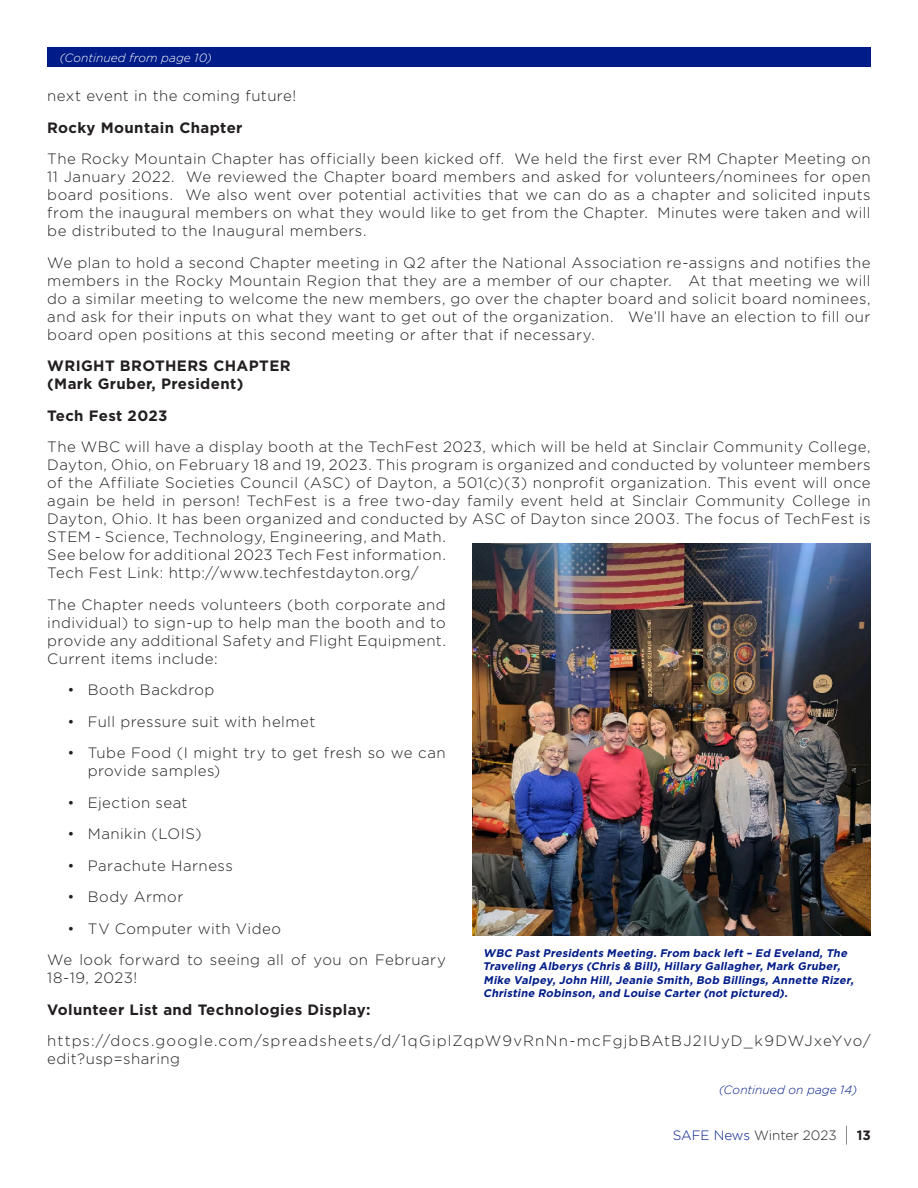
<style>
.page{position:relative;width:918px;height:1188px;background:#fff}
.page>*{position:absolute;margin:0;border:0;box-sizing:border-box;transform-origin:0 0}
.t1{font:300 15px/18px "Gotham";letter-spacing:.03em;color:#231f20;text-align:justify}
.t2{font:700 15px/18px "Gotham";letter-spacing:.025em;color:#231f20}
.t3{font:300 15px/18px "Gotham";letter-spacing:.07em;color:#231f20}
.t4{font:300 13.5px "Gotham";color:#231f20}
.BodyText{font:italic 300 12px "Gotham";letter-spacing:.005em;color:#fff}
.BodyText-2{font:italic 300 12px "Gotham";letter-spacing:.005em;color:#001c88}
.BodyText-3{font:italic 700 11.1px/13.2px "Gotham";color:#001c88}
.s1{color:#001c88}
.s2{font-size:20.25px}
.s3{font-weight:700}
</style>
<div class="page">
<div style="left:47px;top:47px;width:824px;height:20px;background:#001c88"></div>
<img style="left:473px;top:544px;width:398px;height:391px">
<p class="BodyText" style="left:60px;top:50px;width:154px">(Continued from page 10)</p>
<p class="t1" style="left:47px;top:87px;width:251px">next event in the coming future!</p>
<p class="t2" style="left:47px;top:118px;width:197px">Rocky Mountain Chapter</p>
<p class="t1" style="left:47px;top:150px;width:825px">The Rocky Mountain Chapter has officially been kicked off. We held the first ever RM Chapter Meeting on 11 January 2022. We reviewed the Chapter board members and asked for volunteers/nominees for open board positions. We also went over potential activities that we can do as a chapter and solicited inputs from the inaugural members on what they would like to get from the Chapter. Minutes were taken and will be distributed to the Inaugural members.</p>
<p class="t1" style="left:47px;top:254px;width:825px">We plan to hold a second Chapter meeting in Q2 after the National Association re-assigns and notifies the members in the Rocky Mountain Region that they are a member of our chapter. At that meeting we will do a similar meeting to welcome the new members, go over the chapter board and solicit board nominees, and ask for their inputs on what they want to get out of the organization. We’ll have an election to fill our board open positions at this second meeting or after that if necessary.</p>
<p class="t2" style="left:47px;top:357px;width:245px">WRIGHT BROTHERS CHAPTER (Mark Gruber, President)</p>
<p class="t2" style="left:47px;top:406px;width:122px">Tech Fest 2023</p>
<p class="t1" style="left:47px;top:438px;width:825px;text-align:left">The WBC will have a display booth at the TechFest 2023, which will be held at Sinclair Community College, Dayton, Ohio, on February 18 and 19, 2023. This program is organized and conducted by volunteer members of the Affiliate Societies Council (ASC) of Dayton, a 501(c)(3) nonprofit organization. This event will once again be held in person! TechFest is a free two-day family event held at Sinclair Community College in Dayton, Ohio. It has been organized and conducted by ASC of Dayton since 2003. The focus of TechFest is STEM - Science, Technology, Engineering, and Math.<br>See below for additional 2023 Tech Fest information.<br>Tech Fest Link: http://www.techfestdayton.org/</p>
<p class="t1" style="left:47px;top:596px;width:400px">The Chapter needs volunteers (both corporate and individual) to sign-up to help man the booth and to provide any additional Safety and Flight Equipment.<br>Current items include:</p>
<p class="t1" style="left:68px;top:681px;width:148px">• Booth Backdrop</p>
<p class="t1" style="left:68px;top:713px;width:249px">• Full pressure suit with helmet</p>
<p class="t1" style="left:88px;top:744px;width:360px;text-indent:-20px">• Tube Food (I might try to get fresh so we can provide samples)</p>
<p class="t1" style="left:68px;top:794px;width:122px">• Ejection seat</p>
<p class="t1" style="left:68px;top:825px;width:136px">• Manikin (LOIS)</p>
<p class="t1" style="left:68px;top:857px;width:167px">• Parachute Harness</p>
<p class="t1" style="left:68px;top:888px;width:117px">• Body Armor</p>
<p class="t1" style="left:68px;top:920px;width:215px">• TV Computer with Video</p>
<p class="t1" style="left:47px;top:951px;width:400px">We look forward to seeing all of you on February<br>18-19, 2023!</p>
<p class="t2" style="left:47px;top:1000px;width:325px">Volunteer List and Technologies Display:</p>
<p class="t3" style="left:47px;top:1032px;width:825px">https://docs.google.com/spreadsheets/d/1qGiplZqpW9vRnNn-mcFgjbBAtBJ2IUyD_k9DWJxeYvo/ edit?usp=sharing</p>
<p class="BodyText-3" style="left:483px;top:947px;width:375px">WBC PastPresidents Meeting.From back left– Ed Eveland,The Traveling Alberys (Chris &amp; Bill),Hillary Gallagher,Mark Gruber, Mike Valpey,John Hill,Jeanie Smith,Bob Billings,Annette Rizer, Christine Robinson,and Louise Carter(notpictured).</p>
<p class="BodyText-2" style="left:719px;top:1082px;width:140px">(Continued on page 14)</p>
<p class="t4" style="left:673px;top:1128px;width:200px"><span class="s1">SAFE News</span> Winter 2023 <span class="s2">|</span> <span class="s3">13</span></p>
</div>
